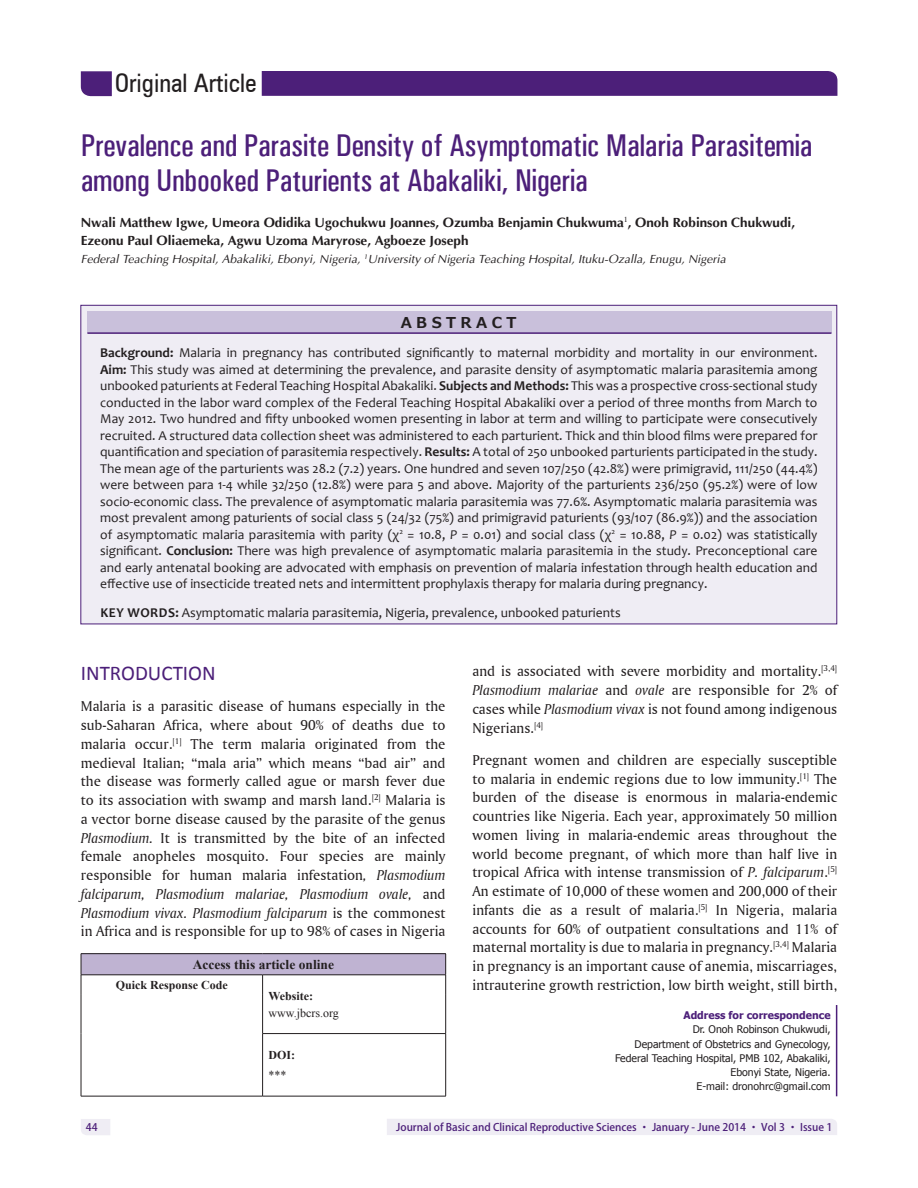
<style>
.page{position:relative;width:918px;height:1188px;background:#fff}
.page>*{position:absolute;margin:0;border:0;box-sizing:border-box;transform-origin:0 0}
.t1{font:500 condensed 31.5px/34.5px "Univers";letter-spacing:-.01em;color:#4c1f79}
.t2{font:condensed 25.5px "Zurich BT";color:#231f20}
.t3{font:21px "Calibri";color:#4c1f79}
.t4{font:15px/18.8px "Amerigo BT Roman A";color:#231f20;text-align:justify}
.t5{font:15px/18.8px "Amerigo BT Italic A";color:#231f20}
.t6{font:700 15px "Meiryo UI";letter-spacing:.3em;color:#231f20}
.t7{font:13.5px/16.5px "Candara";color:#231f20;text-align:justify}
.t8{font:700 13.5px/18px "Ottawa";color:#231f20}
.t9{font:700 13.5px "Times New Roman";color:#231f20}
.t10{font:italic 12px "Ottawa";color:#231f20}
.t11{font:700 12px "Times New Roman";color:#231f20}
.t12{font:12px "Times New Roman";color:#231f20}
.t13{font:10.5px/14.2px "Tahoma";color:#231f20;text-align:right}
.t14{font:10.5px "Adobe Heiti Std";color:#4c1f79}
.t15{font:700 10.5px "Tahoma";color:#4c1f79}
.s1{font-weight:700}
.s2{font-style:italic}
.s3{font-family:"Amerigo BT Italic A"}
.s4{font-family:"Amerigo BT Roman A"}
</style>
<div class="page">
<div style="left:387px;top:1119px;width:450px;height:16px;background:#efedf4"></div>
<svg style="left:81px;top:1119px;width:29px;height:16px"></svg>
<div style="left:81px;top:305px;width:756px;height:319px;background:#efedf4"></div>
<div style="left:87px;top:312px;width:744px;height:21px;background:#c9c0db"></div>
<hr style="left:87px;top:332px;width:744px;height:2px;background:#4c1f79">
<svg style="left:80px;top:71px;width:32px;height:26px"></svg>
<div style="left:261px;top:71px;width:577px;height:25px;background:#4c1f79"></div>
<div style="left:81px;top:954px;width:365px;height:21px;background:#bfb3d2"></div>
<hr style="left:81px;top:1096px;width:182px;height:1px;background:#231f20">
<hr style="left:81px;top:953px;width:182px;height:1px;background:#231f20">
<hr style="left:263px;top:953px;width:183px;height:1px;background:#231f20">
<hr style="left:81px;top:975px;width:182px;height:1px;background:#231f20">
<svg style="left:81px;top:954px;width:1px;height:41px"></svg>
<hr style="left:263px;top:975px;width:183px;height:1px;background:#231f20">
<svg style="left:445px;top:954px;width:1px;height:41px"></svg>
<hr style="left:445px;top:995px;width:1px;height:38px;background:#231f20">
<hr style="left:81px;top:995px;width:1px;height:39px;background:#231f20">
<hr style="left:81px;top:1034px;width:1px;height:62px;background:#231f20">
<hr style="left:445px;top:1034px;width:1px;height:62px;background:#231f20">
<hr style="left:263px;top:1096px;width:183px;height:1px;background:#231f20">
<svg style="left:262px;top:975px;width:1px;height:20px"></svg>
<hr style="left:262px;top:995px;width:1px;height:38px;background:#231f20">
<hr style="left:262px;top:1034px;width:1px;height:62px;background:#231f20">
<hr style="left:262px;top:1033px;width:184px;height:1px;background:#231f20">
<hr style="left:836px;top:1005px;width:1px;height:91px;background:#4c1f79">
<h2 class="t2" style="left:115px;top:68px;width:143px">Original Article</h2>
<h1 class="t1" style="left:81px;top:128px;width:733px">Prevalence and Parasite Density of Asymptomatic Malaria Parasitemia among Unbooked Paturients at Abakaliki, Nigeria</h1>
<p class="t8" style="left:81px;top:213px;width:716px">Nwali Matthew Igwe, Umeora Odidika Ugochukwu Joannes, Ozumba Benjamin Chukwuma , Onoh Robinson Chukwudi,<br>Ezeonu Paul Oliaemeka, Agwu Uzoma Maryrose, Agboeze Joseph</p>
<p class="t10" style="left:81px;top:251px;width:647px">Federal Teaching Hospital, Abakaliki, Ebonyi, Nigeria, <sup>1</sup>University of Nigeria Teaching Hospital, Ituku‑Ozalla, Enugu, Nigeria</p>
<p class="t6" style="left:401px;top:312px;width:117px">ABSTRACT</p>
<p class="t7" style="left:100px;top:345px;width:719px"><span class="s1">Background:</span> Malaria in pregnancy has contributed significantly to maternal morbidity and mortality in our environment.<br><span class="s1">Aim:</span> This study was aimed at determining the prevalence, and parasite density of asymptomatic malaria parasitemia among unbooked paturients at Federal Teaching Hospital Abakaliki. <span class="s1">Subjects and Methods:</span> This was a prospective cross‑sectional study conducted in the labor ward complex of the Federal Teaching Hospital Abakaliki over a period of three months from March to May 2012. Two hundred and fifty unbooked women presenting in labor at term and willing to participate were consecutively recruited. A structured data collection sheet was administered to each parturient. Thick and thin blood films were prepared for quantification and speciation of parasitemia respectively. <span class="s1">Results:</span> A total of 250 unbooked parturients participated in the study.<br>The mean age of the parturients was 28.2 (7.2) years. One hundred and seven 107/250 (42.8%) were primigravid, 111/250 (44.4%) were between para 1‑4 while 32/250 (12.8%) were para 5 and above. Majority of the parturients 236/250 (95.2%) were of low socio‑economic class. The prevalence of asymptomatic malaria parasitemia was 77.6%. Asymptomatic malaria parasitemia was most prevalent among paturients of social class 5 (24/32 (75%) and primigravid paturients (93/107 (86.9%)) and the association of asymptomatic malaria parasitemia with parity (χ<sup>2</sup> = 10.8, <span class="s2">P</span> = 0.01) and social class (χ<sup>2</sup> = 10.88, <span class="s2">P</span> = 0.02) was statistically significant. <span class="s1">Conclusion:</span> There was high prevalence of asymptomatic malaria parasitemia in the study. Preconceptional care and early antenatal booking are advocated with emphasis on prevention of malaria infestation through health education and effective use of insecticide treated nets and intermittent prophylaxis therapy for malaria during pregnancy.</p>
<p class="t7" style="left:100px;top:605px;width:522px"><span class="s1">KEY WORDS:</span> Asymptomatic malaria parasitemia, Nigeria, prevalence, unbooked paturients</p>
<h3 class="t3" style="left:81px;top:660px;width:136px">INTRODUCTION</h3>
<p class="t4" style="left:81px;top:697px;width:366px">Malaria is a parasitic disease of humans especially in the sub‑Saharan Africa, where about 90% of deaths due to malaria occur.<sup>[1]</sup> The term malaria originated from the medieval Italian; “mala aria” which means “bad air” and the disease was formerly called ague or marsh fever due to its association with swamp and marsh land.<sup>[2]</sup> Malaria is a vector borne disease caused by the parasite of the genus <span class="s3">Plasmodium.</span> It is transmitted by the bite of an infected female anopheles mosquito. Four species are mainly responsible for human malaria infestation<span class="s3">, Plasmodium</span></p>
<p class="t5" style="left:81px;top:884px;width:366px">falciparum, Plasmodium malariae, Plasmodium ovale, <span class="s4">and<br></span>Plasmodium vivax. Plasmodium falciparum <span class="s4">is the commonest</span></p>
<p class="t4" style="left:81px;top:922px;width:366px">in Africa and is responsible for up to 98% of cases in Nigeria</p>
<p class="t9" style="left:193px;top:955px;width:143px">Access this article online</p>
<p class="t11" style="left:116px;top:977px;width:114px">Quick Response Code</p>
<p class="t11" style="left:269px;top:988px;width:46px">Website:</p>
<p class="t12" style="left:269px;top:1005px;width:72px">www.jbcrs.org</p>
<p class="t11" style="left:269px;top:1047px;width:28px">DOI:</p>
<p class="t12" style="left:269px;top:1067px;width:19px">***</p>
<p class="t4" style="left:472px;top:662px;width:366px">and is associated with severe morbidity and mortality.<sup>[3,4] </sup><span class="s3">Plasmodium malariae</span> and <span class="s3">ovale</span> are responsible for 2% of cases while <span class="s3">Plasmodium vivax</span> is not found among indigenous Nigerians.<sup>[4]</sup></p>
<p class="t4" style="left:472px;top:750px;width:366px">Pregnant women and children are especially susceptible to malaria in endemic regions due to low immunity.<sup>[1]</sup> The burden of the disease is enormous in malaria‑endemic countries like Nigeria. Each year, approximately 50 million women living in malaria‑endemic areas throughout the world become pregnant, of which more than half live in tropical Africa with intense transmission of <span class="s3">P. falciparum</span>.<sup>[5] </sup>An estimate of 10,000 of these women and 200,000 of their infants die as a result of malaria.<sup>[5]</sup> In Nigeria, malaria accounts for 60% of outpatient consultations and 11% of maternal mortality is due to malaria in pregnancy.<sup>[3,4]</sup> Malaria in pregnancy is an important cause of anemia, miscarriages, intrauterine growth restriction, low birth weight, still birth,</p>
<p class="t15" style="left:684px;top:1008px;width:149px">Address for correspondence</p>
<p class="t13" style="left:615px;top:1022px;width:217px">Dr. Onoh Robinson Chukwudi,<br>Department of Obstetrics and Gynecology, Federal Teaching Hospital, PMB 102, Abakaliki, Ebonyi State, Nigeria.<br>E‑mail: dronohrc@gmail.com</p>
<p class="t14" style="left:86px;top:1120px;width:13px">44</p>
<p class="t14" style="left:396px;top:1120px;width:438px">Journal of Basic and Clinical Reproductive Sciences · January ‑ June 2014 · Vol 3 · Issue 1</p>
</div>
